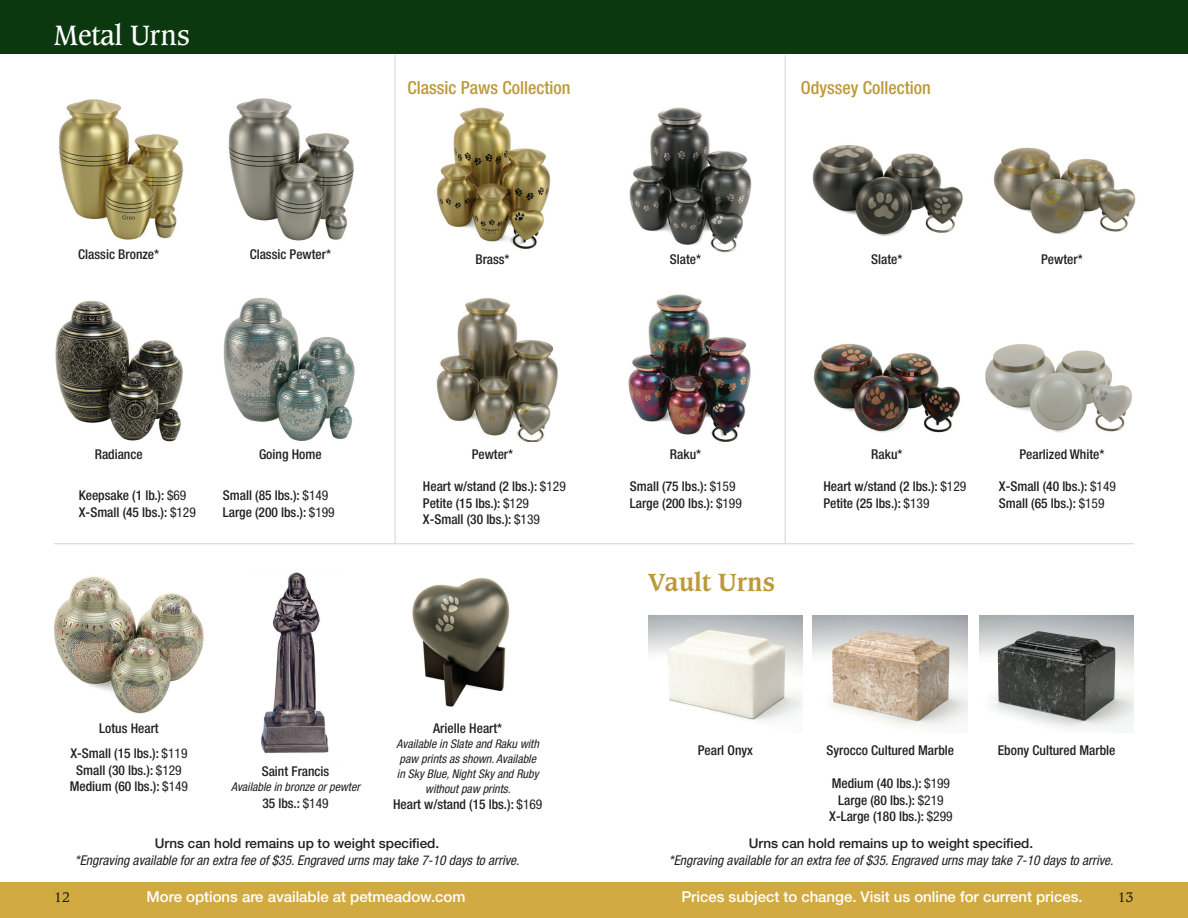
<style>
.page{position:relative;width:1188px;height:918px;background:#fff}
.page>*{position:absolute;margin:0;border:0;box-sizing:border-box;transform-origin:0 0}
.t1{font:27px "Caxton Std";color:#fff}
.t2{font:700 24px "Caxton Std";color:#bc9939}
.t3{font:500 condensed 18px "Helvetica Neue LT Std";color:#bc9939}
.t4{font:500 15px "Helvetica Neue LT Std";color:#fff}
.t5{font:500 condensed 13.5px/16.5px "Helvetica Neue LT Std";color:#231f20;text-align:center}
.t6{font:italic condensed 13.5px "Helvetica Neue LT Std";color:#231f20}
.t7{font:500 13.5px "Helvetica Neue LT Std";color:#231f20}
.t8{font:13.5px "Caxton Std";color:#231f20}
.t9{font:italic condensed 12px/15px "Helvetica Neue LT Std";color:#231f20;text-align:center}
.s1{font-weight:400}
</style>
<div class="page">
<div style="left:0;top:882px;width:1188px;height:36px;background:#d2aa42"></div>
<div style="left:0;top:0;width:1188px;height:54px;background:#0b380e"></div>
<img style="left:228px;top:98px;width:126px;height:143px">
<img style="left:993px;top:147px;width:143px;height:88px">
<img style="left:58px;top:99px;width:126px;height:141px">
<img style="left:812px;top:145px;width:151px;height:91px">
<img style="left:436px;top:107px;width:115px;height:142px">
<img style="left:54px;top:576px;width:150px;height:138px">
<img style="left:412px;top:578px;width:98px;height:129px">
<img style="left:261px;top:572px;width:68px;height:181px">
<img style="left:629px;top:107px;width:123px;height:145px">
<img style="left:55px;top:300px;width:128px;height:142px">
<img style="left:813px;top:343px;width:147px;height:90px">
<img style="left:436px;top:297px;width:122px;height:145px">
<img style="left:628px;top:294px;width:123px;height:148px">
<img style="left:223px;top:297px;width:132px;height:143px">
<img style="left:985px;top:344px;width:147px;height:89px">
<hr style="left:395px;top:55px;width:1px;height:488px;background:#d1d2d4">
<hr style="left:785px;top:55px;width:1px;height:489px;background:#d1d2d4">
<hr style="left:54px;top:543px;width:1080px;height:1px;background:#d1d2d4">
<img style="left:648px;top:616px;width:155px;height:106px">
<img style="left:979px;top:616px;width:155px;height:117px">
<img style="left:813px;top:616px;width:155px;height:111px">
<h1 class="t1" style="left:54px;top:19px;width:137px">Metal Urns</h1>
<h3 class="t3" style="left:408px;top:77px;width:164px">Classic Paws Collection</h3>
<h3 class="t3" style="left:801px;top:77px;width:131px">Odyssey Collection</h3>
<p class="t5" style="left:78px;top:246px;width:82px">Classic Bronze*</p>
<p class="t5" style="left:475px;top:251px;width:36px">Brass*</p>
<p class="t5" style="left:871px;top:251px;width:33px">Slate*</p>
<p class="t5" style="left:250px;top:246px;width:83px">Classic Pewter*</p>
<p class="t5" style="left:1041px;top:251px;width:43px">Pewter*</p>
<p class="t5" style="left:670px;top:251px;width:33px">Slate*</p>
<p class="t5" style="left:95px;top:446px;width:49px">Radiance</p>
<p class="t5" style="left:259px;top:446px;width:64px">Going Home</p>
<p class="t5" style="left:472px;top:446px;width:43px">Pewter*</p>
<p class="t5" style="left:670px;top:446px;width:33px">Raku*</p>
<p class="t5" style="left:871px;top:446px;width:33px">Raku*</p>
<p class="t5" style="left:1019px;top:446px;width:86px">Pearlized White*</p>
<p class="t5" style="left:79px;top:487px;width:109px">Keepsake (1 lb.): <span class="s1">$69</span></p>
<p class="t5" style="left:223px;top:487px;width:107px">Small (85 lbs.): <span class="s1">$149</span></p>
<p class="t5" style="left:79px;top:503px;width:118px">X-Small (45 lbs.): <span class="s1">$129</span></p>
<p class="t5" style="left:223px;top:503px;width:113px">Large (200 lbs.): <span class="s1">$199</span></p>
<p class="t5" style="left:423px;top:478px;width:144px">Heart w/stand (2 lbs.): <span class="s1">$129</span></p>
<p class="t5" style="left:630px;top:478px;width:107px">Small (75 lbs.): <span class="s1">$159</span></p>
<p class="t5" style="left:423px;top:494px;width:108px">Petite (15 lbs.): <span class="s1">$129</span></p>
<p class="t5" style="left:630px;top:494px;width:113px">Large (200 lbs.): <span class="s1">$199</span></p>
<p class="t5" style="left:423px;top:511px;width:118px">X-Small (30 lbs.): <span class="s1">$139</span></p>
<p class="t5" style="left:823px;top:478px;width:144px">Heart w/stand (2 lbs.): <span class="s1">$129</span></p>
<p class="t5" style="left:999px;top:478px;width:118px">X-Small (40 lbs.): <span class="s1">$149</span></p>
<p class="t5" style="left:823px;top:494px;width:108px">Petite (25 lbs.): <span class="s1">$139</span></p>
<p class="t5" style="left:999px;top:494px;width:107px">Small (65 lbs.): <span class="s1">$159</span></p>
<p class="t5" style="left:71px;top:715px;width:118px;line-height:25.5px">Lotus Heart<br>X-Small (15 lbs.): <span class="s1">$119</span></p>
<p class="t5" style="left:70px;top:761px;width:120px">Small (30 lbs.): <span class="s1">$129<br></span>Medium (60 lbs.): <span class="s1">$149</span></p>
<p class="t5" style="left:262px;top:763px;width:69px">Saint Francis</p>
<p class="t9" style="left:231px;top:780px;width:130px">Available in bronze or pewter</p>
<p class="t5" style="left:262px;top:794px;width:68px">35 lbs.: <span class="s1">$149</span></p>
<p class="t5" style="left:433px;top:719px;width:70px">Arielle Heart*</p>
<p class="t9" style="left:397px;top:736px;width:144px">Available in Slate and Raku with paw prints as shown. Available in Sky Blue, Night Sky and Ruby without paw prints.</p>
<p class="t5" style="left:393px;top:796px;width:151px">Heart w/stand (15 lbs.): <span class="s1">$169</span></p>
<p class="t7" style="left:155px;top:835px;width:286px">Urns can hold remains up to weight specified.</p>
<p class="t6" style="left:75px;top:852px;width:446px">*Engraving available for an extra fee of $35. Engraved urns may take 7-10 days to arrive.</p>
<h2 class="t2" style="left:648px;top:568px;width:128px">Vault Urns</h2>
<p class="t5" style="left:698px;top:742px;width:57px">Pearl Onyx</p>
<p class="t5" style="left:826px;top:742px;width:129px">Syrocco Cultured Marble</p>
<p class="t5" style="left:998px;top:742px;width:119px">Ebony Cultured Marble</p>
<p class="t5" style="left:829px;top:775px;width:125px">Medium (40 lbs.): <span class="s1">$199<br></span>Large (80 lbs.): <span class="s1">$219<br></span>X-Large (180 lbs.): <span class="s1">$299</span></p>
<p class="t7" style="left:749px;top:835px;width:286px">Urns can hold remains up to weight specified.</p>
<p class="t6" style="left:669px;top:852px;width:446px">*Engraving available for an extra fee of $35. Engraved urns may take 7-10 days to arrive.</p>
<p class="t4" style="left:147px;top:887px;width:320px">More options are available at petmeadow.com</p>
<p class="t4" style="left:681px;top:887px;width:403px">Prices subject to change. Visit us online for current prices.</p>
<p class="t8" style="left:54px;top:889px;width:18px">12</p>
<p class="t8" style="left:1118px;top:889px;width:18px">13</p>
</div>
